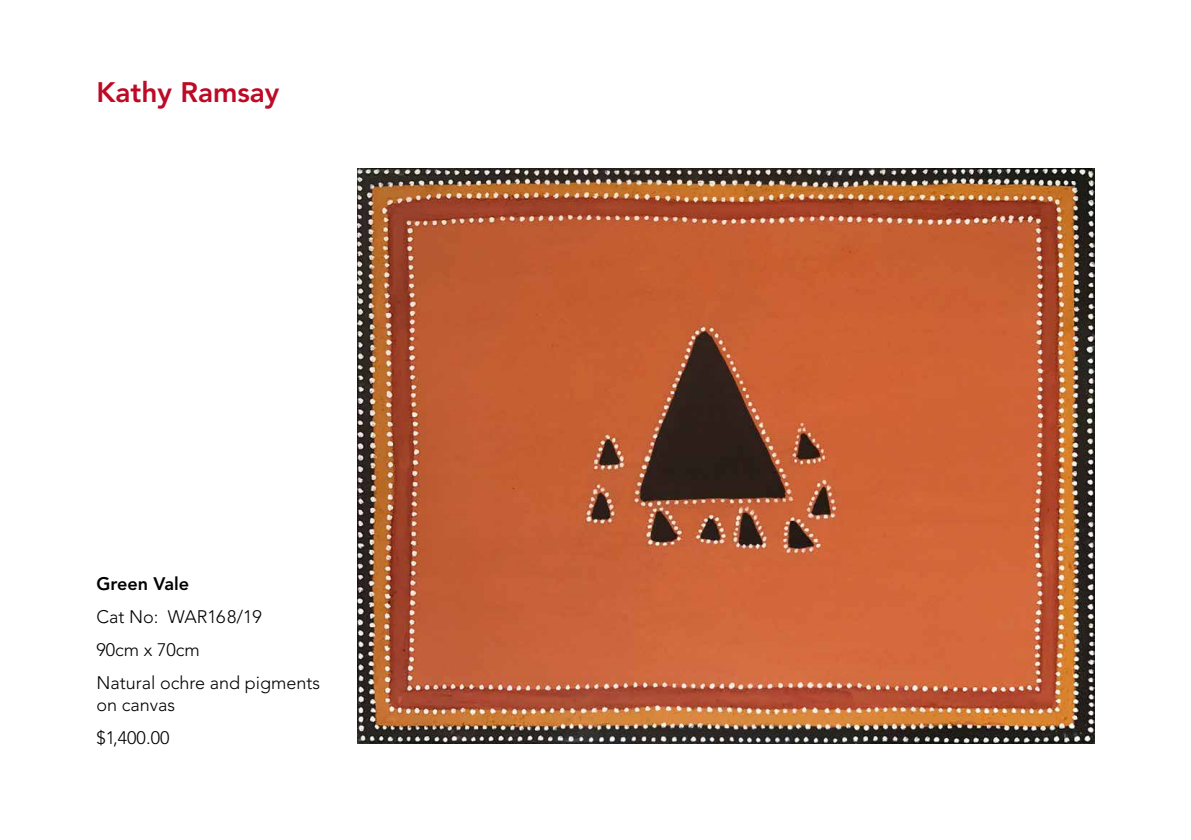
<style>
.page{position:relative;width:1191px;height:840px;background:#fff}
.page>*{position:absolute;margin:0;border:0;box-sizing:border-box;transform-origin:0 0}
.t1{font:800 28px "Avenir";color:#bd0a26}
.t2{font:300 18px/33px "Avenir";color:#000}
.t3{font:800 18px "Avenir";color:#000}
</style>
<div class="page">
<img style="left:357px;top:169px;width:737px;height:574px">
<h1 class="t1" style="left:96px;top:76px;width:185px">Kathy Ramsay</h1>
<p class="t3" style="left:96px;top:572px;width:94px">Green Vale</p>
<p class="t2" style="left:96px;top:600px;width:225px">Cat No: WAR168/19<br>90cm x 70cm<br>Natural ochre and pigments</p>
<p class="t2" style="left:96px;top:687px;width:80px">on canvas $1,400.00</p>
</div>
